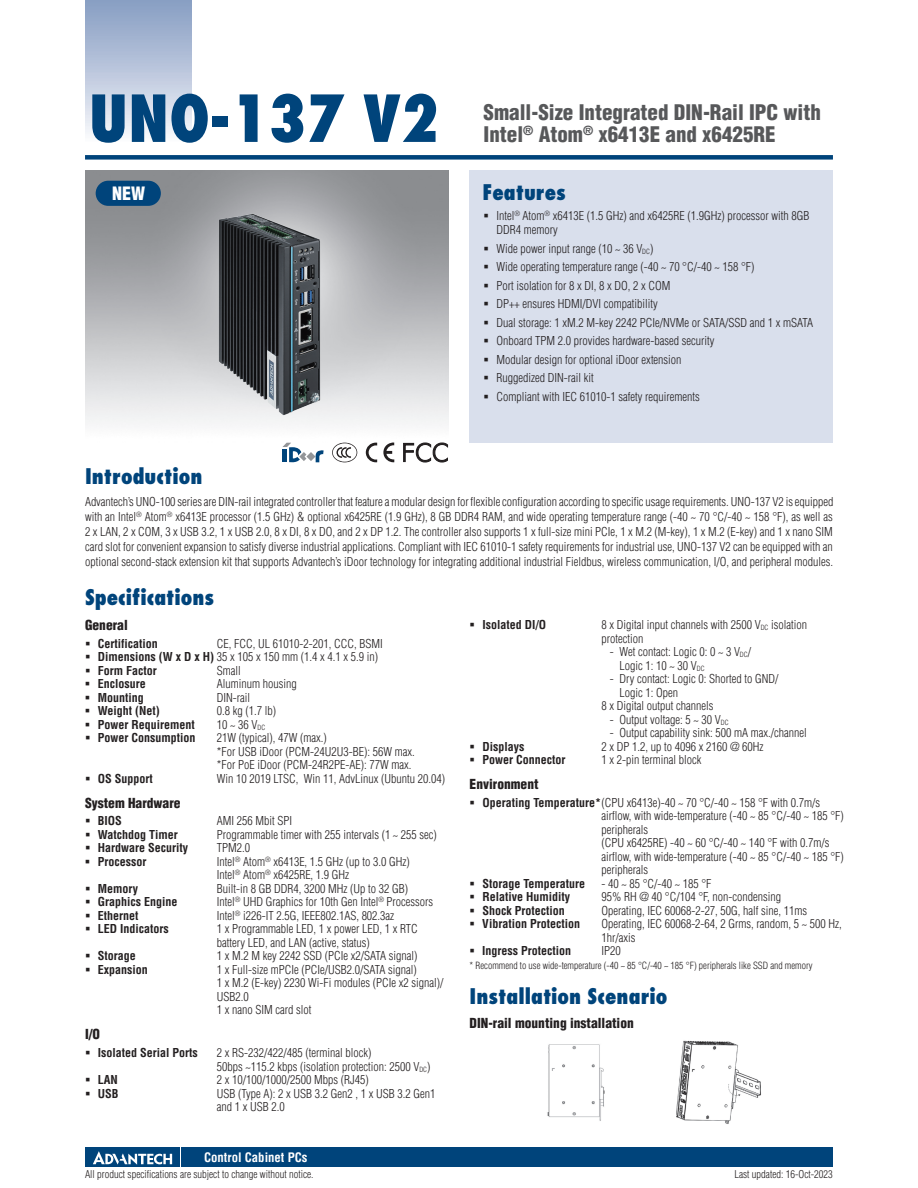
<style>
.page{position:relative;width:918px;height:1188px;background:#fff}
.page>*{position:absolute;margin:0;border:0;box-sizing:border-box;transform-origin:0 0}
.t1{font:800 condensed 63px "Futura";color:#00447b}
.t2{font:900 condensed 21px/22.5px "Helvetica";color:#57585a}
.t3{font:800 condensed 21px "Futura";color:#00447b}
.t4{font:900 condensed 18px "Helvetica";color:#fff}
.t5{font:900 condensed 13.5px "Helvetica";color:#231f20}
.t6{font:700 condensed 12.75px "Helvetica";color:#fff}
.t7{font:300 condensed 12px/13.5px "Helvetica";color:#231f20}
.t8{font:700 condensed 12px "Helvetica";color:#231f20}
.t9{font:300 condensed 10.5px "Helvetica";color:#231f20}
.t10{font:300 condensed 9.75px "Helvetica";color:#231f20}
.s1{font-weight:700}
</style>
<div class="page">
<div style="left:85px;top:155px;width:748px;height:5px;background:#00447b"></div>
<div style="left:85px;top:0;width:106px;height:143px;background:linear-gradient(to bottom,#849bc1,#f9fafc)"></div>
<div style="left:182px;top:1147px;width:651px;height:20px;background:#00447b"></div>
<div style="left:85px;top:1147px;width:95px;height:20px;background:#00447b"></div>
<svg style="left:93px;top:1151px;width:79px;height:14px"></svg>
<img style="left:85px;top:170px;width:363px;height:255px">
<div style="left:470px;top:170px;width:363px;height:272px;background:#d9dfec"></div>
<svg style="left:332px;top:443px;width:25px;height:19px"></svg>
<svg style="left:366px;top:443px;width:11px;height:19px"></svg>
<svg style="left:383px;top:442px;width:11px;height:21px"></svg>
<svg style="left:403px;top:442px;width:45px;height:21px"></svg>
<svg style="left:282px;top:443px;width:42px;height:19px"></svg>
<img style="left:676px;top:1040px;width:85px;height:84px">
<img style="left:547px;top:1044px;width:58px;height:77px">
<img style="left:164px;top:209px;width:212px;height:212px">
<div style="left:96px;top:181px;width:65px;height:25px;background:#00447b;border-radius:13px"></div>
<h1 class="t1" style="left:89px;top:79px;width:351px">UNO-137 V2</h1>
<h2 class="t2" style="left:484px;top:100px;width:339px">Small-Size Integrated DIN-Rail IPC with<br>Intel<sup>®</sup> Atom<sup>®</sup> x6413E and x6425RE</h2>
<h3 class="t4" style="left:112px;top:182px;width:35px">NEW</h3>
<h2 class="t3" style="left:482px;top:179px;width:85px">Features</h2>
<p class="t7" style="left:496px;top:209px;width:315px;line-height:14.2px">Intel<sup>®</sup> Atom<sup>®</sup> x6413E (1.5 GHz) and x6425RE (1.9GHz) processor with 8GB<br>DDR4 memory</p>
<p class="t7" style="left:496px;top:239px;width:318px;line-height:18.5px">Wide power input range (10 ~ 36 V<sub>DC</sub>)<br>Wide operating temperature range (-40 ~ 70 °C/-40 ~ 158 °F)<br>Port isolation for 8 x DI, 8 x DO, 2 x COM<br>DP++ ensures HDMI/DVI compatibility<br>Dual storage: 1 xM.2 M-key 2242 PCIe/NVMe or SATA/SSD and 1 x mSATA Onboard TPM 2.0 provides hardware-based security<br>Modular design for optional iDoor extension<br>Ruggedized DIN-rail kit<br>Compliant with IEC 61010-1 safety requirements</p>
<h2 class="t3" style="left:85px;top:463px;width:119px">Introduction</h2>
<p class="t7" style="left:85px;top:494px;width:750px;line-height:15px;text-align:justify">Advantech’s UNO-100 series are DIN-rail integrated controller that feature a modular design for flexible configuration according to specific usage requirements. UNO-137 V2 is equipped with an Intel<sup>®</sup> Atom<sup>®</sup> x6413E processor (1.5 GHz) &amp; optional x6425RE (1.9 GHz), 8 GB DDR4 RAM, and wide operating temperature range (-40 ~ 70 °C/-40 ~ 158 °F), as well as 2 x LAN, 2 x COM, 3 x USB 3.2, 1 x USB 2.0, 8 x DI, 8 x DO, and 2 x DP 1.2. The controller also supports 1 x full-size mini PCIe, 1 x M.2 (M-key), 1 x M.2 (E-key) and 1 x nano SIM card slot for convenient expansion to satisfy diverse industrial applications. Compliant with IEC 61010-1 safety requirements for industrial use, UNO-137 V2 can be equipped with an optional second-stack extension kit that supports Advantech’s iDoor technology for integrating additional industrial Fieldbus, wireless communication, I/O, and peripheral modules.</p>
<h2 class="t3" style="left:85px;top:584px;width:131px">Specifications</h2>
<p class="t5" style="left:85px;top:616px;width:44px">General</p>
<p class="t8" style="left:98px;top:636px;width:62px">Certification</p>
<p class="t7" style="left:98px;top:636px;width:287px;text-indent:119px">CE, FCC, UL 61010-2-201, CCC, BSMI<br><span class="s1">Dimensions (W x D x H)</span> 35 x 105 x 150 mm (1.4 x 4.1 x 5.9 in)<br><span class="s1">Form Factor</span></p>
<p class="t7" style="left:217px;top:663px;width:25px">Small</p>
<p class="t8" style="left:98px;top:676px;width:49px">Enclosure</p>
<p class="t7" style="left:217px;top:677px;width:81px">Aluminum housing</p>
<p class="t8" style="left:98px;top:690px;width:48px">Mounting</p>
<p class="t7" style="left:217px;top:690px;width:35px">DIN-rail</p>
<p class="t8" style="left:98px;top:703px;width:64px">Weight (Net)</p>
<p class="t7" style="left:217px;top:704px;width:61px">0.8 kg (1.7 lb)</p>
<p class="t8" style="left:98px;top:717px;width:99px">Power Requirement</p>
<p class="t7" style="left:217px;top:717px;width:50px">10 ~ 36 V<sub>DC</sub></p>
<p class="t8" style="left:98px;top:730px;width:99px">Power Consumption</p>
<p class="t7" style="left:217px;top:731px;width:199px">21W (typical), 47W (max.)<br>*For USB iDoor (PCM-24U2U3-BE): 56W max. *For PoE iDoor (PCM-24R2PE-AE): 77W max.</p>
<p class="t8" style="left:98px;top:771px;width:57px">OS Support</p>
<p class="t7" style="left:217px;top:771px;width:230px">Win 10 2019 LTSC, Win 11, AdvLinux (Ubuntu 20.04)</p>
<p class="t5" style="left:85px;top:794px;width:97px">System Hardware</p>
<p class="t8" style="left:98px;top:813px;width:26px">BIOS</p>
<p class="t7" style="left:217px;top:814px;width:77px">AMI 256 Mbit SPI</p>
<p class="t8" style="left:98px;top:827px;width:81px">Watchdog Timer</p>
<p class="t7" style="left:217px;top:828px;width:222px">Programmable timer with 255 intervals (1 ~ 255 sec)</p>
<p class="t8" style="left:98px;top:840px;width:92px">Hardware Security</p>
<p class="t7" style="left:217px;top:841px;width:35px">TPM2.0</p>
<p class="t8" style="left:98px;top:854px;width:50px">Processor</p>
<p class="t7" style="left:217px;top:855px;width:195px">Intel<sup>®</sup> Atom<sup>®</sup> x6413E, 1.5 GHz (up to 3.0 GHz)<br>Intel<sup>®</sup> Atom<sup>®</sup> x6425RE, 1.9 GHz</p>
<p class="t8" style="left:98px;top:881px;width:42px">Memory</p>
<p class="t7" style="left:217px;top:882px;width:193px">Built-in 8 GB DDR4, 3200 MHz (Up to 32 GB)</p>
<p class="t8" style="left:98px;top:894px;width:81px">Graphics Engine</p>
<p class="t7" style="left:217px;top:895px;width:218px">Intel<sup>®</sup> UHD Graphics for 10th Gen Intel<sup>®</sup> Processors</p>
<p class="t8" style="left:98px;top:908px;width:42px">Ethernet</p>
<p class="t7" style="left:217px;top:909px;width:179px">Intel<sup>®</sup> i226-IT 2.5G, IEEE802.1AS, 802.3az</p>
<p class="t8" style="left:98px;top:921px;width:72px">LED Indicators</p>
<p class="t7" style="left:217px;top:922px;width:203px">1 x Programmable LED, 1 x power LED, 1 x RTC battery LED, and LAN (active, status)</p>
<p class="t8" style="left:98px;top:948px;width:40px">Storage</p>
<p class="t7" style="left:217px;top:949px;width:202px">1 x M.2 M key 2242 SSD (PCIe x2/SATA signal)</p>
<p class="t8" style="left:98px;top:962px;width:51px">Expansion</p>
<p class="t7" style="left:217px;top:963px;width:228px">1 x Full-size mPCIe (PCIe/USB2.0/SATA signal)<br>1 x M.2 (E-key) 2230 Wi-Fi modules (PCIe x2 signal)/<br>USB2.0<br>1 x nano SIM card slot</p>
<p class="t5" style="left:85px;top:1026px;width:17px">I/O</p>
<p class="t8" style="left:98px;top:1045px;width:102px">Isolated Serial Ports</p>
<p class="t7" style="left:217px;top:1046px;width:215px">2 x RS-232/422/485 (terminal block)<br>50bps ~115.2 kbps (isolation protection: 2500 V<sub>DC</sub>)</p>
<p class="t8" style="left:98px;top:1072px;width:22px">LAN</p>
<p class="t7" style="left:217px;top:1073px;width:153px">2 x 10/100/1000/2500 Mbps (RJ45)</p>
<p class="t8" style="left:98px;top:1086px;width:22px">USB</p>
<p class="t7" style="left:217px;top:1086px;width:220px">USB (Type A): 2 x USB 3.2 Gen2 , 1 x USB 3.2 Gen1 and 1 x USB 2.0</p>
<p class="t6" style="left:204px;top:1149px;width:105px">Control Cabinet PCs</p>
<p class="t8" style="left:482px;top:617px;width:65px">Isolated DI/O</p>
<p class="t7" style="left:601px;top:618px;width:207px">8 x Digital input channels with 2500 V<sub>DC</sub> isolation protection</p>
<p class="t7" style="left:620px;top:645px;width:133px;text-indent:-10px">- Wet contact: Logic 0: 0 ~ 3 V<sub>DC</sub>/<br>Logic 1: 10 ~ 30 V<sub>DC</sub></p>
<p class="t7" style="left:610px;top:672px;width:170px">- Dry contact: Logic 0: Shorted to GND/</p>
<p class="t7" style="left:620px;top:685px;width:60px">Logic 1: Open</p>
<p class="t7" style="left:601px;top:699px;width:113px">8 x Digital output channels</p>
<p class="t7" style="left:610px;top:712px;width:120px">- Output voltage: 5 ~ 30 V<sub>DC</sub></p>
<p class="t7" style="left:610px;top:726px;width:198px">- Output capability sink: 500 mA max./channel</p>
<p class="t8" style="left:482px;top:739px;width:43px">Displays</p>
<p class="t7" style="left:601px;top:739px;width:164px">2 x DP 1.2, up to 4096 x 2160 @ 60Hz</p>
<p class="t8" style="left:482px;top:752px;width:85px">Power Connector</p>
<p class="t7" style="left:601px;top:753px;width:101px">1 x 2-pin terminal block</p>
<p class="t5" style="left:470px;top:776px;width:70px">Environment</p>
<p class="t7" style="left:601px;top:796px;width:244px;text-indent:-119px"><span class="s1">Operating Temperature*</span>(CPU x6413e)-40 ~ 70 °C/-40 ~ 158 °F with 0.7m/s airflow, with wide-temperature (-40 ~ 85 °C/-40 ~ 185 °F) peripherals<br>(CPU x6425RE) -40 ~ 60 °C/-40 ~ 140 °F with 0.7m/s airflow, with wide-temperature (-40 ~ 85 °C/-40 ~ 185 °F) peripherals</p>
<p class="t8" style="left:482px;top:876px;width:104px">Storage Temperature</p>
<p class="t7" style="left:601px;top:877px;width:112px">- 40 ~ 85 °C/-40 ~ 185 °F</p>
<p class="t8" style="left:482px;top:889px;width:89px">Relative Humidity</p>
<p class="t7" style="left:601px;top:890px;width:181px">95% RH @ 40 °C/104 °F, non-condensing</p>
<p class="t8" style="left:482px;top:903px;width:84px">Shock Protection</p>
<p class="t7" style="left:601px;top:904px;width:207px">Operating, IEC 60068-2-27, 50G, half sine, 11ms</p>
<p class="t8" style="left:482px;top:916px;width:99px">Vibration Protection</p>
<p class="t7" style="left:601px;top:917px;width:242px">Operating, IEC 60068-2-64, 2 Grms, random, 5 ~ 500 Hz,<br>1hr/axis</p>
<p class="t8" style="left:482px;top:943px;width:90px">Ingress Protection</p>
<p class="t7" style="left:601px;top:944px;width:21px">IP20</p>
<p class="t10" style="left:470px;top:960px;width:345px">* Recommend to use wide-temperature (-40 ~ 85 °C/-40 ~ 185 °F) peripherals like SSD and memory</p>
<h2 class="t3" style="left:470px;top:984px;width:199px">Installation Scenario</h2>
<p class="t5" style="left:470px;top:1015px;width:166px">DIN-rail mounting installation</p>
<p class="t9" style="left:85px;top:1167px;width:230px">All product specifications are subject to change without notice.</p>
<p class="t9" style="left:734px;top:1167px;width:100px">Last updated: 16-Oct-2023</p>
</div>
